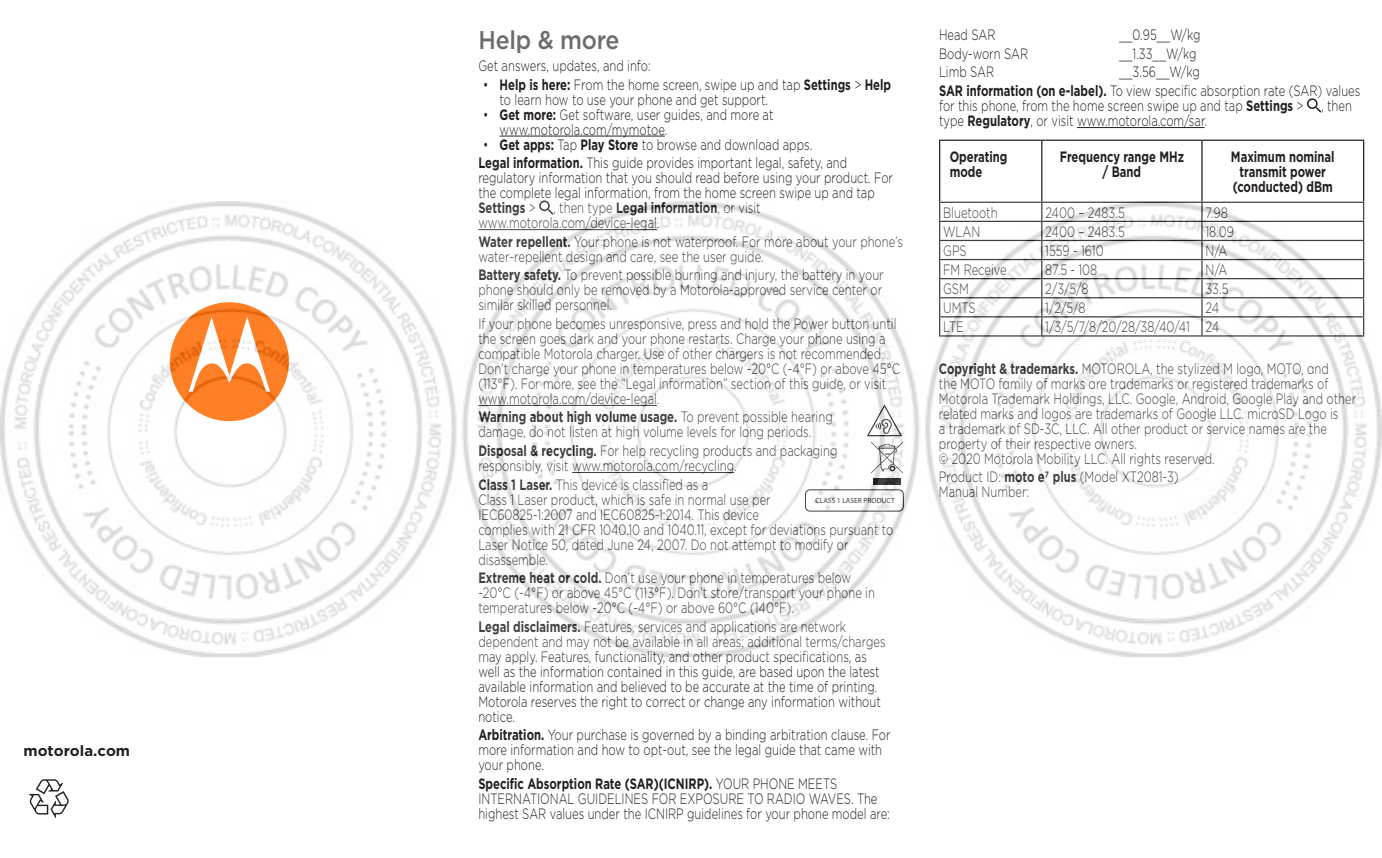
<style>
.page{position:relative;width:1382px;height:858px;background:#fff}
.page>*{position:absolute;margin:0;border:0;box-sizing:border-box;transform-origin:0 0}
.t1{font:500 25.5px "Gotham";letter-spacing:-.01em;color:#6c6d70;scale:.9 1}
.t2{font:300 15px/15px "Gotham";color:#231f20;scale:.75 1}
.t3{font:700 15px/15px "Gotham";color:#231f20;text-align:center;scale:.75 1}
.t4{font:700 15px "Gotham";color:#231f20}
.t5{font:7.5px "Myriad Pro";color:#231f20}
.s1{font-weight:700}
</style>
<div class="page">
<svg style="left:29px;top:779px;width:40px;height:39px"></svg>
<hr style="left:500px;top:136px;width:165px;height:1px;background:#231f20">
<hr style="left:1077px;top:127px;width:127px;height:1px;background:#231f20">
<svg style="left:1307px;top:98px;width:14px;height:14px"></svg>
<hr style="left:939px;top:140px;width:103px;height:1px;background:#231f20">
<hr style="left:939px;top:141px;width:1px;height:61px;background:#231f20">
<hr style="left:1042px;top:140px;width:160px;height:1px;background:#231f20">
<hr style="left:1041px;top:141px;width:1px;height:61px;background:#231f20">
<hr style="left:1202px;top:140px;width:162px;height:1px;background:#231f20">
<hr style="left:1201px;top:141px;width:2px;height:61px;background:#231f20">
<hr style="left:1363px;top:141px;width:1px;height:61px;background:#231f20">
<img style="left:0;top:201px;width:1382px;height:455px">
<p class="t4" style="left:24px;top:740px;width:108px">motorola.com</p>
<h1 class="t1" style="left:478px;top:23px;width:158px">Help &amp; more</h1>
<p class="t2" style="left:478px;top:58px;width:231px">Get answers, updates, and info:</p>
<p class="t2" style="left:500px;top:76px;width:523px;text-indent:-17px">• <span class="s1">Help is here:</span> From the home screen, swipe up and tap <span class="s1">Settings</span> &gt; <span class="s1">Help </span>to learn how to use your phone and get support.</p>
<p class="t2" style="left:500px;top:106px;width:367px;text-indent:-17px">• <span class="s1">Get more:</span> Get software, user guides, and more at www.motorola.com/mymotoe.</p>
<p class="t2" style="left:478px;top:135px;width:493px;line-height:18.5px;text-indent:5px">• <span class="s1">Get apps:</span> Tap <span class="s1">Play Store</span> to browse and download apps.<br><span class="s1">Legal information.</span> This guide provides important legal, safety, and</p>
<p class="t2" style="left:478px;top:170px;width:554px">regulatory information that you should read before using your product. For the complete legal information, from the home screen swipe up and tap <span class="s1">Settings</span> &gt; , then type <span class="s1">Legal information</span>, or visit www.motorola.com/device-legal.</p>
<p class="t2" style="left:478px;top:233px;width:568px"><span class="s1">Water repellent.</span> Your phone is not waterproof. For more about your phone’s water-repellent design and care, see the user guide.</p>
<p class="t2" style="left:478px;top:267px;width:542px;text-align:justify"><span class="s1">Battery safety.</span> To prevent possible burning and injury, the battery in your phone should only be removed by a Motorola-approved service center or similar skilled personnel.</p>
<p class="t2" style="left:478px;top:315px;width:564px">If your phone becomes unresponsive, press and hold the Power button until the screen goes dark and your phone restarts. Charge your phone using a compatible Motorola charger. Use of other chargers is not recommended.<br>Don’t charge your phone in temperatures below -20°C (-4°F) or above 45°C (113°F). For more, see the “Legal information” section of this guide, or visit www.motorola.com/device-legal.</p>
<p class="t2" style="left:478px;top:409px;width:474px"><span class="s1">Warning about high volume usage.</span> To prevent possible hearing damage, do not listen at high volume levels for long periods.</p>
<p class="t2" style="left:478px;top:443px;width:480px"><span class="s1">Disposal &amp; recycling.</span> For help recycling products and packaging responsibly, visit www.motorola.com/recycling.</p>
<p class="t2" style="left:478px;top:476px;width:555px"><span class="s1">Class 1 Laser.</span> This device is classified as a<br>Class 1 Laser product, which is safe in normal use per<br>IEC60825-1:2007 and IEC60825-1:2014. This device<br>complies with 21 CFR 1040.10 and 1040.11, except for deviations pursuant to Laser Notice 50, dated June 24, 2007. Do not attempt to modify or disassemble.</p>
<p class="t2" style="left:478px;top:570px;width:530px"><span class="s1">Extreme heat or cold.</span> Don’t use your phone in temperatures below -20°C (-4°F) or above 45°C (113°F). Don’t store/transport your phone in temperatures below -20°C (-4°F) or above 60°C (140°F).</p>
<p class="t2" style="left:478px;top:618px;width:544px"><span class="s1">Legal disclaimers.</span> Features, services and applications are network dependent and may not be available in all areas; additional terms/charges may apply. Features, functionality, and other product specifications, as well as the information contained in this guide, are based upon the latest available information and believed to be accurate at the time of printing.<br>Motorola reserves the right to correct or change any information without notice.</p>
<p class="t2" style="left:478px;top:727px;width:551px"><span class="s1">Arbitration.</span> Your purchase is governed by a binding arbitration clause. For more information and how to opt-out, see the legal guide that came with your phone.</p>
<p class="t2" style="left:478px;top:775px;width:550px"><span class="s1">Specific Absorption Rate (SAR)(ICNIRP).</span> YOUR PHONE MEETS<br>INTERNATIONAL GUIDELINES FOR EXPOSURE TO RADIO WAVES. The highest SAR values under the ICNIRP guidelines for your phone model are:</p>
<p class="t5" style="left:815px;top:495px;width:81px">CLASS 1 LASER PRODUCT</p>
<p class="t2" style="left:939px;top:27px;width:77px">Head SAR</p>
<p class="t2" style="left:1119px;top:27px;width:110px">__0.95__W/kg</p>
<p class="t2" style="left:939px;top:46px;width:120px">Body-worn SAR</p>
<p class="t2" style="left:1119px;top:46px;width:105px">__1.33__W/kg</p>
<p class="t2" style="left:939px;top:64px;width:75px">Limb SAR</p>
<p class="t2" style="left:939px;top:62px;width:563px;line-height:18.5px;text-indent:180px">__3.56__W/kg<br><span class="s1">SAR information (on e-label).</span> To view specific absorption rate (SAR) values</p>
<p class="t2" style="left:939px;top:98px;width:552px">for this phone, from the home screen swipe up and tap <span class="s1">Settings</span> &gt; , then type <span class="s1">Regulatory</span>, or visit www.motorola.com/sar.</p>
<p class="t3" style="left:950px;top:149px;width:78px;text-align:left">Operating mode</p>
<p class="t3" style="left:1060px;top:149px;width:167px">Frequency range MHz / Band</p>
<p class="t3" style="left:1231px;top:149px;width:140px">Maximum nominal transmit power (conducted) dBm</p>
<p class="t2" style="left:943px;top:204px;width:74px">Bluetooth</p>
<p class="t2" style="left:1045px;top:204px;width:108px">2400 – 2483.5</p>
<p class="t2" style="left:1205px;top:204px;width:31px">7.98</p>
<p class="t2" style="left:943px;top:224px;width:51px">WLAN</p>
<p class="t2" style="left:1045px;top:224px;width:108px">2400 – 2483.5</p>
<p class="t2" style="left:1205px;top:224px;width:39px">18.09</p>
<p class="t2" style="left:943px;top:243px;width:33px">GPS</p>
<p class="t2" style="left:1045px;top:243px;width:79px">1559 - 1610</p>
<p class="t2" style="left:1205px;top:243px;width:31px">N/A</p>
<p class="t2" style="left:943px;top:262px;width:86px">FM Receive</p>
<p class="t2" style="left:1045px;top:262px;width:71px">87.5 - 108</p>
<p class="t2" style="left:1205px;top:262px;width:31px">N/A</p>
<p class="t2" style="left:943px;top:281px;width:36px">GSM</p>
<p class="t2" style="left:1045px;top:281px;width:59px">2/3/5/8</p>
<p class="t2" style="left:1205px;top:281px;width:32px">33.5</p>
<p class="t2" style="left:943px;top:300px;width:45px">UMTS</p>
<p class="t2" style="left:1045px;top:300px;width:55px">1/2/5/8</p>
<p class="t2" style="left:1205px;top:300px;width:20px">24</p>
<p class="t2" style="left:943px;top:319px;width:29px">LTE</p>
<p class="t2" style="left:1045px;top:319px;width:233px">1/3/5/7/8/20/28/38/40/41 24</p>
<p class="t2" style="left:939px;top:360px;width:558px"><span class="s1">Copyright &amp; trademarks.</span> MOTOROLA, the stylized M logo, MOTO, and<br>the MOTO family of marks are trademarks or registered trademarks of Motorola Trademark Holdings, LLC. Google, Android, Google Play and other related marks and logos are trademarks of Google LLC. microSD Logo is<br>a trademark of SD-3C, LLC. All other product or service names are the property of their respective owners.<br>© 2020 Motorola Mobility LLC. All rights reserved.</p>
<p class="t2" style="left:939px;top:469px;width:321px">Product ID: <span class="s1">moto e7 plus</span> (Model XT2081-3)<br>Manual Number:</p>
</div>
